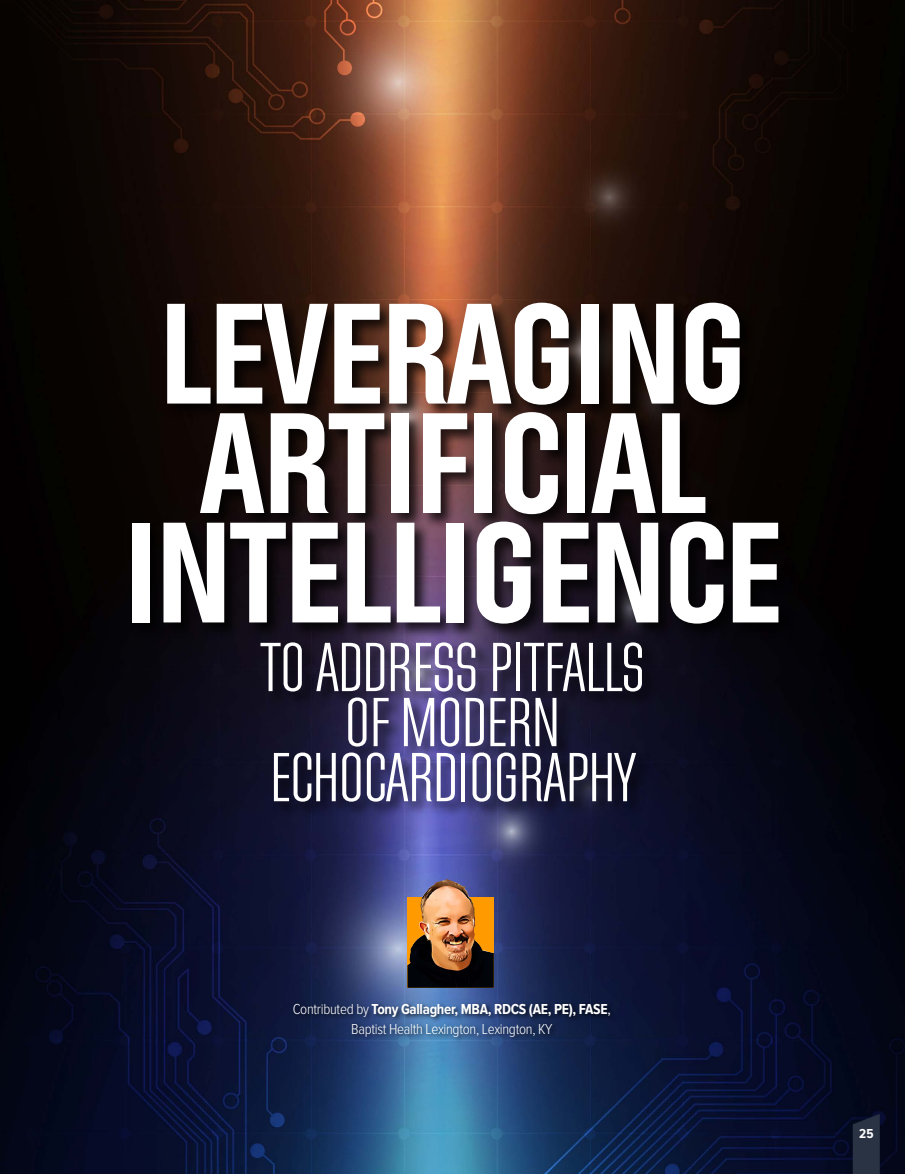
<style>
.page{position:relative;width:905px;height:1174px;background:#fff}
.page>*{position:absolute;margin:0;border:0;box-sizing:border-box;transform-origin:0 0}
.t1{font:142.5px/109.5px "Directors Gothic 250 S Bd";letter-spacing:-.025em;color:#fff;text-align:center}
.t2{font:300 69px/55.1px "Directors Gothic 250";letter-spacing:-.025em;color:#fff;text-align:center;scale:1.05 1}
.t3{font:300 15px/19.5px "Proxima Nova Cond";letter-spacing:-.02em;color:#fff;text-align:center}
.t4{font:700 13.5px "Proxima Nova Cond";color:#fff}
.s1{font-weight:700}
.s2{font-weight:400}
</style>
<div class="page">
<img style="left:0;top:0;width:905px;height:1174px">
<svg style="left:852px;top:1114px;width:27px;height:60px;background:#252e40"></svg>
<div style="left:130px;top:301px;width:665px;height:517px;background:#000;opacity:.75"></div>
<img style="left:407px;top:897px;width:87px;height:91px">
<img style="left:422px;top:879px;width:48px;height:20px">
<div style="left:292px;top:1002px;width:324px;height:41px;background:#000;opacity:.75"></div>
<h1 class="t1" style="left:123px;top:304px;width:660px">LEVERAGING<br>ARTIFICIAL<br>INTELLIGENCE</h1>
<h2 class="t2" style="left:260px;top:642px;width:368px">TO ADDRESS PITFALLS<br>OF MODERN<br>ECHOCARDIOGRAPHY</h2>
<p class="t3" style="left:293px;top:1000px;width:319px">Contributed by <span class="s1">Tony Gallagher, MBA, RDCS (AE, PE), FASE</span><span class="s2">,<br></span>Baptist Health Lexington, Lexington, KY</p>
<p class="t4" style="left:859px;top:1127px;width:16px">25</p>
</div>
